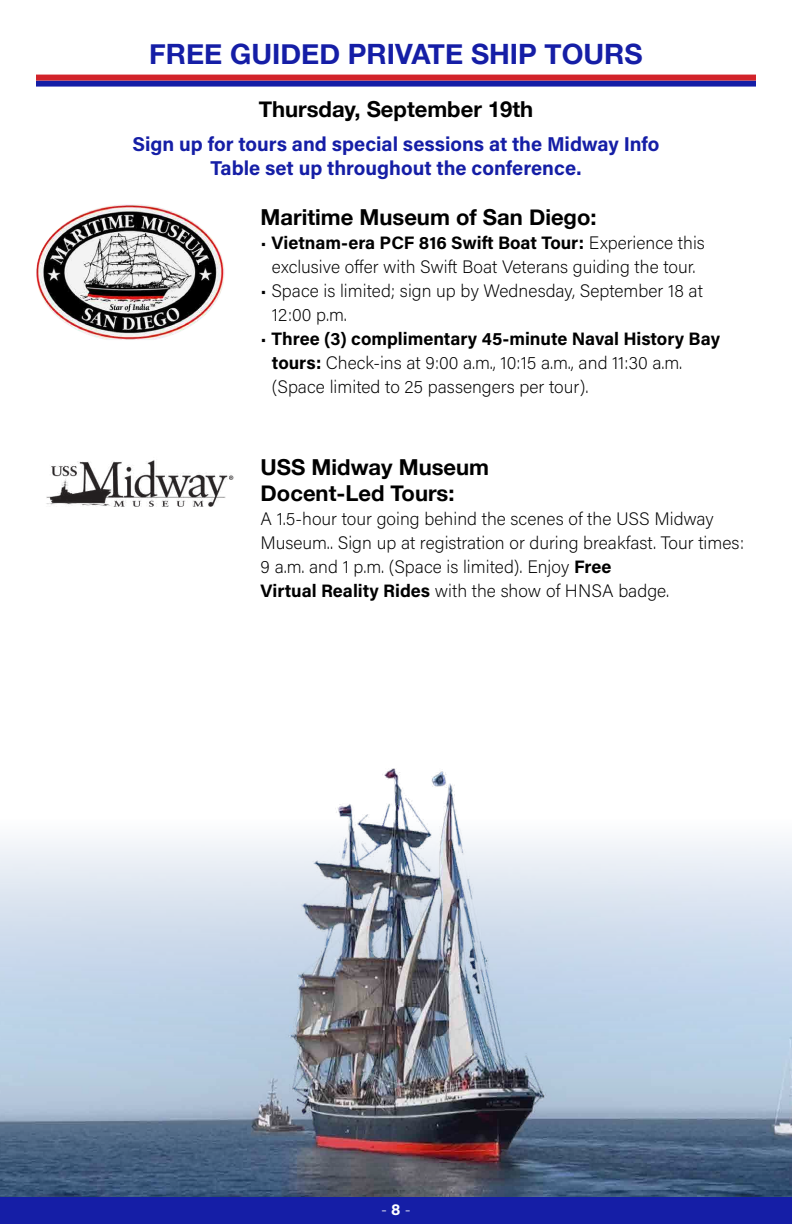
<style>
.page{position:relative;width:792px;height:1224px;background:#fff}
.page>*{position:absolute;margin:0;border:0;box-sizing:border-box;transform-origin:0 0}
.t1{font:700 28px "Helvetica Neue";color:#151ea6}
.t2{font:700 22px/26.4px "Helvetica Neue";color:#000}
.t3{font:700 20px/24px "Acumin Pro";color:#151ea6;text-align:center}
.t4{font:200 18px/24px "Acumin Pro";color:#000}
.t5{font:200 16px "Acumin Pro";color:#fff}
.s1{font-weight:700}
</style>
<div class="page">
<div style="left:0;top:1197px;width:792px;height:27px;background:#151ea6"></div>
<div style="left:36px;top:81px;width:720px;height:6px;background:#151ea6"></div>
<div style="left:36px;top:75px;width:720px;height:6px;background:#d2232a"></div>
<img style="left:46px;top:460px;width:188px;height:47px">
<img style="left:36px;top:204px;width:189px;height:136px">
<img style="left:0;top:768px;width:792px;height:429px">
<h1 class="t1" style="left:149px;top:32px;width:495px">FREE GUIDED PRIVATE SHIP TOURS</h1>
<p class="t2" style="left:259px;top:96px;width:276px">Thursday, September 19th</p>
<p class="t3" style="left:132px;top:131px;width:529px">Sign up for tours and special sessions at the Midway Info<br>Table set up throughout the conference.</p>
<p class="t2" style="left:261px;top:205px;width:338px">Maritime Museum of San Diego:</p>
<p class="t4" style="left:261px;top:230px;width:446px;text-align:center">• <span class="s1">Vietnam-era PCF 816 Swift Boat Tour:</span> Experience this exclusive offer with Swift Boat Veterans guiding the tour.</p>
<p class="t4" style="left:272px;top:278px;width:432px;text-indent:-11px">• Space is limited; sign up by Wednesday, September 18 at<br>12:00 p.m.</p>
<p class="t4" style="left:272px;top:326px;width:450px;text-indent:-11px">• <span class="s1">Three (3) complimentary 45-minute Naval History Bay tours:</span> Check-ins at 9:00 a.m., 10:15 a.m., and 11:30 a.m. (Space limited to 25 passengers per tour).</p>
<p class="t2" style="left:261px;top:455px;width:230px">USS Midway Museum<br>Docent-Led Tours:</p>
<p class="t4" style="left:261px;top:506px;width:485px">A 1.5-hour tour going behind the scenes of the USS Midway Museum.. Sign up at registration or during breakfast. Tour times:<br>9 a.m. and 1 p.m. (Space is limited). Enjoy <span class="s1">Free<br>Virtual Reality Rides</span> with the show of HNSA badge.</p>
<p class="t5" style="left:381px;top:1199px;width:31px">- <span class="s1">8</span> -</p>
</div>
